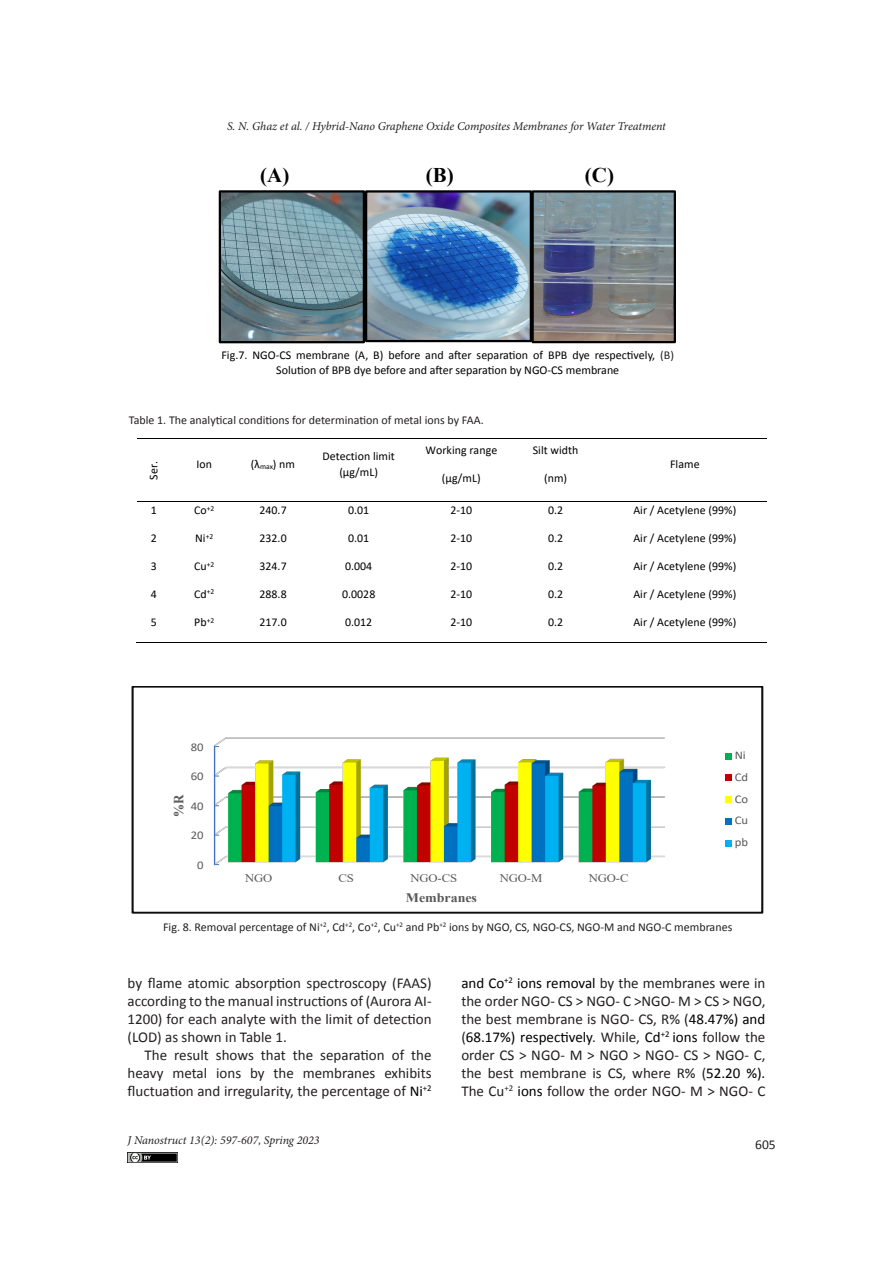
<style>
.page{position:relative;width:893px;height:1263px;background:#fff}
.page>*{position:absolute;margin:0;border:0;box-sizing:border-box;transform-origin:0 0}
.t1{font:700 20.85px "Times New Roman";color:#000}
.t2{font:15px/18px "Calibri";color:#231f20;text-align:justify}
.t3{font:700 13.95px "Times New Roman";color:#595959;scale:.93 1}
.t4{font:13.5px "Calibri";color:#231f20}
.t5{font:700 13.05px "Times New Roman";letter-spacing:-.005em;color:#595959;scale:1.08 1}
.t6{font:12px "Calibri";color:#231f20}
.t7{font:12px/15px "Calibri";color:#000;text-align:center}
.t8{font:italic 12px "Minion Pro";letter-spacing:-.01em;color:#231f20}
.t9{font:11.85px/15.9px "Calibri";letter-spacing:.005em;color:#000;text-align:center}
.t10{font:11.7px "Times New Roman";letter-spacing:-.01em;color:#595959;scale:1.08 1}
.t11{font:11.7px/21.8px "Calibri";letter-spacing:-.005em;color:#595959;scale:1.08 1}
.s1{color:#231f20}
.s2{font-size:7.5px}
.s3{color:#000}
</style>
<div class="page">
<img style="left:128px;top:1153px;width:50px;height:9px">
<img style="left:222px;top:193px;width:140px;height:147px">
<div style="left:219px;top:190px;width:146px;height:153px;border:2px solid #000"></div>
<img style="left:368px;top:193px;width:161px;height:146px">
<div style="left:365px;top:190px;width:167px;height:152px;border:2px solid #000"></div>
<img style="left:534px;top:193px;width:139px;height:147px">
<div style="left:531px;top:190px;width:145px;height:153px;border:2px solid #000"></div>
<hr style="left:138px;top:438px;width:32px;height:1px;background:#000">
<hr style="left:171px;top:438px;width:67px;height:1px;background:#000">
<hr style="left:239px;top:438px;width:68px;height:1px;background:#000">
<hr style="left:308px;top:438px;width:102px;height:1px;background:#000">
<hr style="left:411px;top:438px;width:101px;height:1px;background:#000">
<hr style="left:513px;top:438px;width:85px;height:1px;background:#000">
<hr style="left:599px;top:438px;width:168px;height:1px;background:#000">
<hr style="left:138px;top:501px;width:32px;height:1px;background:#000">
<hr style="left:171px;top:501px;width:67px;height:1px;background:#000">
<hr style="left:239px;top:501px;width:68px;height:1px;background:#000">
<hr style="left:308px;top:501px;width:102px;height:1px;background:#000">
<hr style="left:411px;top:501px;width:101px;height:1px;background:#000">
<hr style="left:513px;top:501px;width:85px;height:1px;background:#000">
<hr style="left:599px;top:501px;width:168px;height:1px;background:#000">
<hr style="left:137px;top:642px;width:33px;height:1px;background:#000">
<hr style="left:170px;top:642px;width:68px;height:1px;background:#000">
<hr style="left:238px;top:642px;width:69px;height:1px;background:#000">
<hr style="left:307px;top:642px;width:103px;height:1px;background:#000">
<hr style="left:409px;top:642px;width:103px;height:1px;background:#000">
<hr style="left:512px;top:642px;width:86px;height:1px;background:#000">
<hr style="left:598px;top:642px;width:169px;height:1px;background:#000">
<svg style="left:132px;top:687px;width:631px;height:227px"></svg>
<p class="t8" style="left:227px;top:118px;width:440px">S. N. Ghaz et al. / Hybrid-Nano Graphene Oxide Composites Membranes for Water Treatment</p>
<p class="t1" style="left:260px;top:160px;width:31px">(A)</p>
<p class="t1" style="left:426px;top:160px;width:29px">(B)</p>
<p class="t1" style="left:585px;top:160px;width:31px">(C)</p>
<p class="t7" style="left:221px;top:347px;width:454px">Fig.7. NGO-CS membrane (A, B) before and after separation of BPB dye respectively, <span class="s1">(B)<br></span>Solution of BPB dye before and after separation by NGO-CS membrane</p>
<p class="t6" style="left:129px;top:413px;width:356px">Table 1. The analytical conditions for determination of metal ions by FAA.</p>
<p class="t9" style="left:145px;top:480px;width:20px;rotate:-90deg">Ser.</p>
<p class="t9" style="left:196px;top:456px;width:17px">Ion</p>
<p class="t9" style="left:251px;top:456px;width:46px">(λ<span class="s2">max</span>) nm</p>
<p class="t9" style="left:322px;top:448px;width:74px">Detection limit (µg/mL)</p>
<p class="t9" style="left:425px;top:442px;width:73px">Working range</p>
<p class="t9" style="left:442px;top:470px;width:40px">(µg/mL)</p>
<p class="t9" style="left:533px;top:442px;width:47px">Silt width</p>
<p class="t9" style="left:544px;top:470px;width:25px">(nm)</p>
<p class="t9" style="left:670px;top:456px;width:31px">Flame</p>
<p class="t9" style="left:151px;top:502px;width:8px">1</p>
<p class="t9" style="left:194px;top:502px;width:22px">Co<sup>+2</sup></p>
<p class="t9" style="left:259px;top:502px;width:29px">240.7</p>
<p class="t9" style="left:348px;top:502px;width:23px">0.01</p>
<p class="t9" style="left:450px;top:502px;width:23px">2-10</p>
<p class="t9" style="left:548px;top:502px;width:17px">0.2</p>
<p class="t9" style="left:633px;top:502px;width:105px">Air / Acetylene (99%)</p>
<p class="t9" style="left:151px;top:530px;width:8px">2</p>
<p class="t9" style="left:195px;top:530px;width:20px">Ni<sup>+2</sup></p>
<p class="t9" style="left:259px;top:530px;width:29px">232.0</p>
<p class="t9" style="left:348px;top:530px;width:23px">0.01</p>
<p class="t9" style="left:450px;top:530px;width:23px">2-10</p>
<p class="t9" style="left:548px;top:530px;width:17px">0.2</p>
<p class="t9" style="left:633px;top:530px;width:105px">Air / Acetylene (99%)</p>
<p class="t9" style="left:151px;top:558px;width:8px">3</p>
<p class="t9" style="left:194px;top:558px;width:22px">Cu<sup>+2</sup></p>
<p class="t9" style="left:259px;top:558px;width:29px">324.7</p>
<p class="t9" style="left:345px;top:558px;width:29px">0.004</p>
<p class="t9" style="left:450px;top:558px;width:23px">2-10</p>
<p class="t9" style="left:548px;top:558px;width:17px">0.2</p>
<p class="t9" style="left:633px;top:558px;width:105px">Air / Acetylene (99%)</p>
<p class="t9" style="left:151px;top:586px;width:8px">4</p>
<p class="t9" style="left:194px;top:586px;width:22px">Cd<sup>+2</sup></p>
<p class="t9" style="left:259px;top:586px;width:29px">288.8</p>
<p class="t9" style="left:342px;top:586px;width:35px">0.0028</p>
<p class="t9" style="left:450px;top:586px;width:23px">2-10</p>
<p class="t9" style="left:548px;top:586px;width:17px">0.2</p>
<p class="t9" style="left:633px;top:586px;width:105px">Air / Acetylene (99%)</p>
<p class="t9" style="left:151px;top:614px;width:8px">5</p>
<p class="t9" style="left:194px;top:614px;width:22px">Pb<sup>+2</sup></p>
<p class="t9" style="left:259px;top:614px;width:29px">217.0</p>
<p class="t9" style="left:345px;top:614px;width:29px">0.012</p>
<p class="t9" style="left:450px;top:614px;width:23px">2-10</p>
<p class="t9" style="left:548px;top:614px;width:17px">0.2</p>
<p class="t9" style="left:633px;top:614px;width:105px">Air / Acetylene (99%)</p>
<p class="t11" style="left:191px;top:736px;width:13px">80</p>
<p class="t11" style="left:191px;top:765px;width:13px">60</p>
<p class="t3" style="left:169px;top:816px;width:26px;rotate:-90deg">%R</p>
<p class="t11" style="left:191px;top:795px;width:13px">40</p>
<p class="t11" style="left:191px;top:824px;width:13px">20</p>
<p class="t11" style="left:197px;top:853px;width:7px">0</p>
<p class="t10" style="left:245px;top:870px;width:27px">NGO</p>
<p class="t10" style="left:339px;top:870px;width:16px">CS</p>
<p class="t10" style="left:410px;top:870px;width:45px">NGO-CS</p>
<p class="t10" style="left:500px;top:870px;width:41px">NGO-M</p>
<p class="t10" style="left:589px;top:870px;width:38px">NGO-C</p>
<p class="t5" style="left:406px;top:888px;width:67px">Membranes</p>
<p class="t11" style="left:735px;top:744px;width:14px">Ni<br>Cd<br>Co<br>Cu pb</p>
<p class="t6" style="left:163px;top:919px;width:571px">Fig. 8. Removal percentage of Ni<sup>+2</sup>, Cd<sup>+2</sup>, Co<sup>+2</sup>, Cu<sup>+2</sup> and Pb<sup>+2</sup> ions by NGO, CS, NGO-CS, NGO-M and NGO-C membranes</p>
<p class="t2" style="left:128px;top:973px;width:306px">by flame atomic absorption spectroscopy (FAAS) according to the manual instructions of (Aurora AI-1200) for each analyte with the limit of detection (LOD) as shown in Table 1.</p>
<p class="t2" style="left:128px;top:1045px;width:306px;text-indent:17px">The result shows that the separation of the heavy metal ions by the membranes exhibits fluctuation and irregularity, the percentage of <span class="s3">Ni</span><sup>+2</sup></p>
<p class="t8" style="left:128px;top:1132px;width:194px">J Nanostruct 13(2): 597-607, Spring 2023</p>
<p class="t2" style="left:461px;top:973px;width:306px"><span class="s3">and Co</span><sup>+2</sup> <span class="s3">ions removal</span> by the membranes were in the order NGO- CS &gt; NGO- C &gt;NGO- M &gt; CS &gt; NGO, the best membrane is NGO- CS, R% (<span class="s3">48.47%) and </span>(<span class="s3">68.17%) respectively</span>. While, <span class="s3">Cd</span><sup>+2</sup> <span class="s3">ions</span> follow the order CS &gt; NGO- M &gt; NGO &gt; NGO- CS &gt; NGO- C, the best membrane is CS, where R% (<span class="s3">52.20 %).<br></span>The Cu<sup>+2</sup> <span class="s3">ions</span> follow the order NGO- M &gt; NGO- C</p>
<p class="t4" style="left:755px;top:1136px;width:22px">605</p>
</div>
